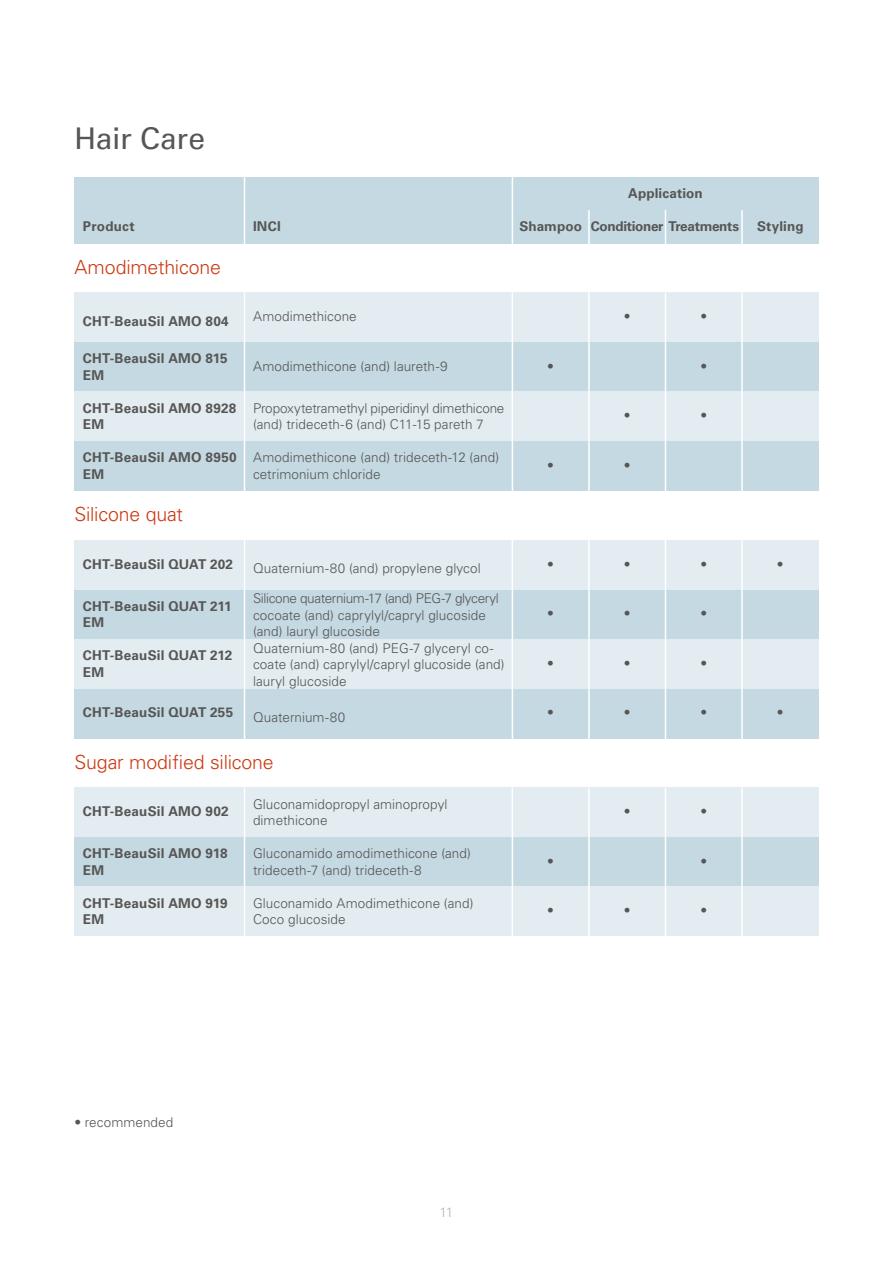
<style>
.page{position:relative;width:893px;height:1263px;background:#fff}
.page>*{position:absolute;margin:0;border:0;box-sizing:border-box;transform-origin:0 0}
.t1{font:30px "Univers Com 55 Roman";letter-spacing:-.01em;color:#565655}
.t2{font:300 19.5px "Univers LT Std";letter-spacing:-.01em;color:#cb3a13}
.t3{font:300 13.5px/16.5px "Univers LT Std";letter-spacing:.005em;color:#565655}
.t4{font:700 13.5px/16.5px "Univers LT Std";letter-spacing:.015em;color:#565655}
.t5{font:300 13.5px/16.5px "Univers LT Std";letter-spacing:-.015em;color:#565655}
.t6{font:700 13.5px "Univers LT Std";letter-spacing:-.02em;color:#565655}
.t7{font:300 13.5px "Univers LT Std";color:#b1b2b3}
</style>
<div class="page">
<div style="left:74px;top:293px;width:745px;height:198px;background:#c5d9e2"></div>
<div style="left:74px;top:540px;width:745px;height:198px;background:#c5d9e2"></div>
<div style="left:74px;top:788px;width:745px;height:148px;background:#c5d9e2"></div>
<div style="left:74px;top:392px;width:745px;height:49px;background:#e3ecf1"></div>
<div style="left:74px;top:639px;width:745px;height:50px;background:#e3ecf1"></div>
<div style="left:74px;top:887px;width:745px;height:49px;background:#e3ecf1"></div>
<div style="left:74px;top:293px;width:745px;height:49px;background:#e3ecf1"></div>
<div style="left:74px;top:540px;width:745px;height:50px;background:#e3ecf1"></div>
<div style="left:74px;top:788px;width:745px;height:49px;background:#e3ecf1"></div>
<div style="left:74px;top:177px;width:745px;height:66px;background:#c5d9e2"></div>
<hr style="left:244px;top:177px;width:1px;height:83px;background:#fff">
<hr style="left:512px;top:177px;width:1px;height:83px;background:#fff">
<hr style="left:588px;top:210px;width:2px;height:50px;background:#fff">
<hr style="left:665px;top:210px;width:1px;height:50px;background:#fff">
<hr style="left:741px;top:210px;width:2px;height:50px;background:#fff">
<hr style="left:244px;top:293px;width:1px;height:214px;background:#fff">
<hr style="left:244px;top:540px;width:1px;height:215px;background:#fff">
<hr style="left:244px;top:788px;width:1px;height:214px;background:#fff">
<hr style="left:512px;top:293px;width:1px;height:214px;background:#fff">
<hr style="left:512px;top:540px;width:1px;height:215px;background:#fff">
<hr style="left:512px;top:788px;width:1px;height:214px;background:#fff">
<hr style="left:588px;top:293px;width:2px;height:214px;background:#fff">
<hr style="left:588px;top:540px;width:2px;height:215px;background:#fff">
<hr style="left:588px;top:788px;width:2px;height:214px;background:#fff">
<hr style="left:665px;top:293px;width:1px;height:214px;background:#fff">
<hr style="left:665px;top:540px;width:1px;height:215px;background:#fff">
<hr style="left:665px;top:788px;width:1px;height:214px;background:#fff">
<hr style="left:741px;top:293px;width:2px;height:214px;background:#fff">
<hr style="left:741px;top:540px;width:2px;height:215px;background:#fff">
<hr style="left:741px;top:788px;width:2px;height:214px;background:#fff">
<h1 class="t1" style="left:74px;top:121px;width:132px">Hair Care</h1>
<p class="t4" style="left:83px;top:219px;width:53px">Product</p>
<h2 class="t2" style="left:74px;top:255px;width:148px">Amodimethicone</h2>
<p class="t4" style="left:253px;top:218px;width:29px">INCI</p>
<p class="t4" style="left:519px;top:218px;width:64px">Shampoo</p>
<p class="t4" style="left:628px;top:186px;width:76px">Application</p>
<p class="t6" style="left:591px;top:219px;width:150px">Conditioner Treatments</p>
<p class="t4" style="left:757px;top:218px;width:48px">Styling</p>
<p class="t4" style="left:83px;top:313px;width:147px">CHT-BeauSil AMO 804</p>
<p class="t4" style="left:83px;top:350px;width:146px">CHT-BeauSil AMO 815<br>EM</p>
<p class="t4" style="left:83px;top:400px;width:155px">CHT-BeauSil AMO 8928<br>EM</p>
<p class="t4" style="left:83px;top:449px;width:155px">CHT-BeauSil AMO 8950<br>EM</p>
<h2 class="t2" style="left:74px;top:503px;width:110px">Silicone quat</h2>
<p class="t4" style="left:83px;top:556px;width:152px">CHT-BeauSil QUAT 202</p>
<p class="t4" style="left:83px;top:598px;width:150px">CHT-BeauSil QUAT 211<br>EM</p>
<p class="t4" style="left:83px;top:647px;width:151px">CHT-BeauSil QUAT 212<br>EM</p>
<p class="t4" style="left:83px;top:704px;width:152px">CHT-BeauSil QUAT 255</p>
<p class="t3" style="left:253px;top:308px;width:105px">Amodimethicone</p>
<p class="t3" style="left:253px;top:357px;width:196px">Amodimethicone (and) laureth-9</p>
<p class="t5" style="left:253px;top:399px;width:253px">Propoxytetramethyl piperidinyl dimethicone (and) trideceth-6 (and) C11-15 pareth 7</p>
<p class="t3" style="left:253px;top:449px;width:248px">Amodimethicone (and) trideceth-12 (and) cetrimonium chloride</p>
<p class="t3" style="left:253px;top:560px;width:229px">Quaternium-80 (and) propylene glycol</p>
<p class="t3" style="left:253px;top:590px;width:253px">Silicone quaternium-17 (and) PEG-7 glyceryl cocoate (and) caprylyl/capryl glucoside (and) lauryl glucoside<br>Quaternium-80 (and) PEG-7 glyceryl co&shy;coate (and) caprylyl/capryl glucoside (and) lauryl glucoside</p>
<p class="t3" style="left:253px;top:708px;width:94px">Quaternium-80</p>
<h2 class="t2" style="left:74px;top:750px;width:201px">Sugar modified silicone</h2>
<p class="t4" style="left:83px;top:803px;width:147px">CHT-BeauSil AMO 902</p>
<p class="t4" style="left:83px;top:845px;width:146px">CHT-BeauSil AMO 918<br>EM</p>
<p class="t4" style="left:83px;top:895px;width:146px">CHT-BeauSil AMO 919<br>EM</p>
<p class="t3" style="left:253px;top:795px;width:196px">Gluconamidopropyl aminopropyl dimethicone</p>
<p class="t3" style="left:253px;top:845px;width:219px">Gluconamido amodimethicone (and) trideceth-7 (and) trideceth-8</p>
<p class="t3" style="left:253px;top:894px;width:222px">Gluconamido Amodimethicone (and)<br>Coco glucoside</p>
<p class="t3" style="left:547px;top:357px;width:8px">•</p>
<p class="t3" style="left:547px;top:456px;width:8px">•</p>
<p class="t3" style="left:547px;top:555px;width:8px">•</p>
<p class="t3" style="left:547px;top:605px;width:8px">•</p>
<p class="t3" style="left:547px;top:654px;width:8px">•</p>
<p class="t3" style="left:547px;top:704px;width:8px">•</p>
<p class="t3" style="left:547px;top:852px;width:8px">•</p>
<p class="t3" style="left:547px;top:902px;width:8px">•</p>
<p class="t3" style="left:624px;top:308px;width:8px">•</p>
<p class="t3" style="left:624px;top:407px;width:8px">•</p>
<p class="t3" style="left:624px;top:456px;width:8px">•</p>
<p class="t3" style="left:624px;top:555px;width:8px">•</p>
<p class="t3" style="left:624px;top:605px;width:8px">•</p>
<p class="t3" style="left:624px;top:654px;width:8px">•</p>
<p class="t3" style="left:624px;top:704px;width:8px">•</p>
<p class="t3" style="left:624px;top:803px;width:8px">•</p>
<p class="t3" style="left:624px;top:902px;width:8px">•</p>
<p class="t3" style="left:700px;top:308px;width:8px">•</p>
<p class="t3" style="left:700px;top:357px;width:8px">•</p>
<p class="t3" style="left:700px;top:407px;width:8px">•</p>
<p class="t3" style="left:700px;top:555px;width:8px">•</p>
<p class="t3" style="left:700px;top:605px;width:8px">•</p>
<p class="t3" style="left:700px;top:654px;width:8px">•</p>
<p class="t3" style="left:700px;top:704px;width:8px">•</p>
<p class="t3" style="left:700px;top:803px;width:8px">•</p>
<p class="t3" style="left:700px;top:852px;width:8px">•</p>
<p class="t3" style="left:700px;top:902px;width:8px">•</p>
<p class="t3" style="left:777px;top:555px;width:8px">•</p>
<p class="t3" style="left:777px;top:704px;width:8px">•</p>
<p class="t3" style="left:74px;top:1114px;width:100px">• recommended</p>
<p class="t7" style="left:440px;top:1204px;width:15px">11</p>
</div>
